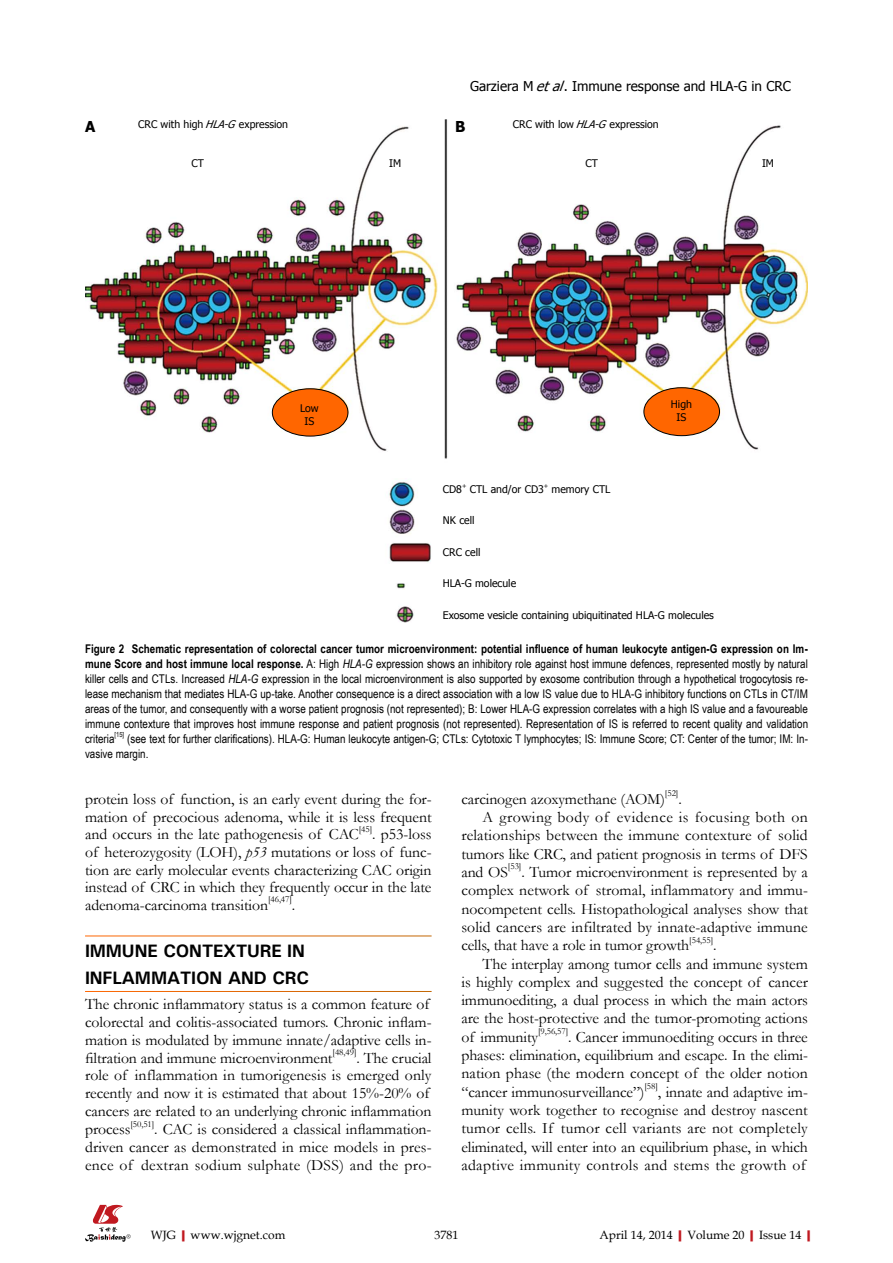
<style>
.page{position:relative;width:893px;height:1263px;background:#fff}
.page>*{position:absolute;margin:0;border:0;box-sizing:border-box;transform-origin:0 0}
.t1{font:700 18px/27px "Univers";letter-spacing:-.01em;color:#000}
.t2{font:15.75px/18.3px "Garamond";letter-spacing:-.005em;color:#000;text-align:justify}
.t3{font:15.75px "Garamond";letter-spacing:.025em;color:#000}
.t4{font:700 15px "Tahoma";color:#000}
.t5{font:13.5px "Tahoma";color:#000}
.t6{font:12px/15px "Arial Narrow";color:#000;text-align:justify}
.t7{font:12px "Book Antiqua";color:#000}
.t8{font:10.5px/13.5px "Tahoma";color:#000;text-align:center}
.t9{font:9.15px "Garamond";letter-spacing:-.005em;color:#000}
.t10{font:7.05px "Arial Narrow";color:#000}
.t11{font:6.15px "Tahoma";color:#000}
.s1{font-style:italic}
.s2{font-weight:700}
.s3{font-weight:700;color:#c01920}
</style>
<div class="page">
<img style="left:85px;top:119px;width:723px;height:503px">
<svg style="left:85px;top:1205px;width:46px;height:37px"></svg>
<div style="left:272px;top:389px;width:76px;height:47px;background:#f60;border-radius:50%"></div>
<div style="left:272px;top:389px;width:76px;height:47px;border:1px solid #000;border-radius:50%"></div>
<div style="left:644px;top:388px;width:75px;height:48px;background:#f60;border-radius:50%"></div>
<div style="left:644px;top:387px;width:76px;height:49px;border:1px solid #000;border-radius:50%"></div>
<p class="t5" style="left:470px;top:77px;width:322px">Garziera M <span class="s1">etal</span>. Immune response and HLA-G in CRC</p>
<p class="t8" style="left:138px;top:117px;width:151px">CRC with high <span class="s1">HLA-G</span> expression</p>
<p class="t8" style="left:513px;top:117px;width:147px">CRC with low <span class="s1">HLA-G</span> expression</p>
<p class="t8" style="left:191px;top:156px;width:14px">CT</p>
<p class="t8" style="left:389px;top:156px;width:14px">IM</p>
<p class="t8" style="left:585px;top:156px;width:14px">CT</p>
<p class="t8" style="left:762px;top:156px;width:14px">IM</p>
<p class="t4" style="left:85px;top:116px;width:12px">A</p>
<p class="t4" style="left:455px;top:116px;width:12px">B</p>
<p class="t8" style="left:300px;top:401px;width:20px">Low<br>IS</p>
<p class="t8" style="left:671px;top:397px;width:23px">High<br>IS</p>
<p class="t8" style="left:443px;top:482px;width:21px">CD8</p>
<p class="t11" style="left:462px;top:481px;width:6px">+</p>
<p class="t8" style="left:470px;top:482px;width:76px">CTL and/or CD3</p>
<p class="t11" style="left:544px;top:481px;width:6px">+</p>
<p class="t8" style="left:552px;top:482px;width:60px">memory CTL</p>
<p class="t8" style="left:443px;top:513px;width:33px">NK cell</p>
<p class="t8" style="left:443px;top:545px;width:39px">CRC cell</p>
<p class="t8" style="left:443px;top:576px;width:75px">HLA-G molecule</p>
<p class="t8" style="left:443px;top:608px;width:273px">Exosome vesicle containing ubiquitinated HLA-G molecules</p>
<p class="t6" style="left:85px;top:641px;width:725px"><span class="s2">Figure 2 Schematic representation of colorectal cancer tumor microenvironment: potential influence of human leukocyte antigen-G expression on Im&shy;mune Score and host immune local response.</span> A: High <span class="s1">HLA-G</span> expression shows an inhibitory role against host immune defences, represented mostly by natural killer cells and CTLs. Increased <span class="s1">HLA-G</span> expression in the local microenvironment is also supported by exosome contribution through a hypothetical trogocytosis re&shy;lease mechanism that mediates HLA-G up-take. Another consequence is a direct association with a low IS value due to HLA-G inhibitory functions on CTLs in CT/IM areas of the tumor, and consequently with a worse patient prognosis (not represented); B: Lower HLA-G expression correlates with a high IS value and a favoureable immune contexture that improves host immune response and patient prognosis (not represented). Representation of IS is referred to recent quality and validation criteria</p>
<p class="t10" style="left:115px;top:729px;width:11px">[15]</p>
<p class="t6" style="left:85px;top:731px;width:724px;text-indent:42px">(see text for further clarifications). HLA-G: human leukocyte antigen-G; CTLs: cytotoxic T lymphocytes; IS: Immune Score; CT: Center of the tumor; IM: In&shy;vasive margin.</p>
<p class="t2" style="left:85px;top:789px;width:348px;line-height:17.7px">protein loss of function, is an early event during the for&shy;mation of precocious adenoma, while it is less frequent and occurs in the late pathogenesis of CAC</p>
<p class="t9" style="left:359px;top:822px;width:15px">[45]</p>
<p class="t2" style="left:85px;top:825px;width:348px;line-height:17.7px;text-indent:287px">. p53-loss of heterozygosity (LOH), <span class="s1">p53</span> mutations or loss of func&shy;tion are early molecular events characterizing CAC origin instead of CRC in which they frequently occur in the late adenoma-carcinoma transition</p>
<p class="t9" style="left:268px;top:893px;width:25px">[46,47]</p>
<p class="t2" style="left:292px;top:895px;width:5px">.</p>
<p class="t1" style="left:85px;top:937px;width:225px">IMMUNE CONTEXTURE IN<br>INFLAMMATION AND CRC</p>
<p class="t2" style="left:85px;top:994px;width:348px;line-height:17.9px;text-align:left">The chronic inflammatory status is a common feature of colorectal and colitis-associated tumors. Chronic inflam&shy;mation is modulated by immune innate/adaptive cells in&shy;filtration and immune microenvironment</p>
<p class="t9" style="left:333px;top:1046px;width:25px">[48,49]</p>
<p class="t2" style="left:85px;top:1048px;width:348px;text-align:left;text-indent:271px">. The crucial role of inflammation in tumorigenesis is emerged only recently and now it is estimated that about 15%-20% of cancers are related to an underlying chronic inflammation process</p>
<p class="t9" style="left:130px;top:1117px;width:25px">[50,51]</p>
<p class="t2" style="left:85px;top:1120px;width:348px;line-height:17.9px;text-indent:69px">. CAC is considered a classical inflammation&shy;driven cancer as demonstrated in mice models in pres&shy;ence of dextran sodium sulphate (DSS) and the pro-</p>
<p class="t2" style="left:461px;top:789px;width:205px">carcinogen azoxymethane (AOM)</p>
<p class="t9" style="left:665px;top:787px;width:15px">[52]</p>
<p class="t2" style="left:678px;top:789px;width:5px">.</p>
<p class="t3" style="left:483px;top:806px;width:327px">A growing body of evidence is focusing both on</p>
<p class="t2" style="left:461px;top:826px;width:348px">relationships between the immune contexture of solid</p>
<p class="t2" style="left:461px;top:844px;width:348px">tumors like CRC, and patient prognosis in terms of DFS</p>
<p class="t2" style="left:461px;top:862px;width:48px">and OS</p>
<p class="t9" style="left:508px;top:860px;width:15px">[53]</p>
<p class="t2" style="left:461px;top:862px;width:348px;text-indent:60px">. Tumor microenvironment is represented by a complex network of stromal, inflammatory and immu&shy;nocompetent cells. Histopathological analyses show that solid cancers are infiltrated by innate-adaptive immune cells, that have a role in tumor growth</p>
<p class="t9" style="left:689px;top:933px;width:25px">[54,55]</p>
<p class="t2" style="left:713px;top:936px;width:5px">.</p>
<p class="t2" style="left:483px;top:954px;width:327px">The interplay among tumor cells and immune system</p>
<p class="t2" style="left:461px;top:972px;width:348px">is highly complex and suggested the concept of cancer</p>
<p class="t2" style="left:461px;top:990px;width:348px">immunoediting, a dual process in which the main actors</p>
<p class="t2" style="left:461px;top:1009px;width:348px">are the host-protective and the tumor-promoting actions</p>
<p class="t2" style="left:461px;top:1027px;width:78px">of immunity</p>
<p class="t9" style="left:538px;top:1025px;width:32px">[9,56,57]</p>
<p class="t2" style="left:461px;top:1027px;width:348px;text-indent:107px">. Cancer immunoediting occurs in three phases: elimination, equilibrium and escape. In the elimi&shy;nation phase (the modern concept of the older notion “cancer immunosurveillance”)</p>
<p class="t9" style="left:644px;top:1080px;width:15px">[58]</p>
<p class="t2" style="left:461px;top:1082px;width:348px;text-indent:197px">, innate and adaptive im&shy;munity work together to recognise and destroy nascent tumor cells. If tumor cell variants are not completely eliminated, will enter into an equilibrium phase, in which adaptive immunity controls and stems the growth of</p>
<p class="t7" style="left:151px;top:1226px;width:136px">WJG<span class="s3">|</span>www.wjgnet.com</p>
<p class="t7" style="left:434px;top:1226px;width:25px">3781</p>
<p class="t7" style="left:599px;top:1226px;width:218px">April 14, 2014<span class="s3">|</span>Volume 20<span class="s3">|</span>Issue 14<span class="s3">|</span></p>
</div>
